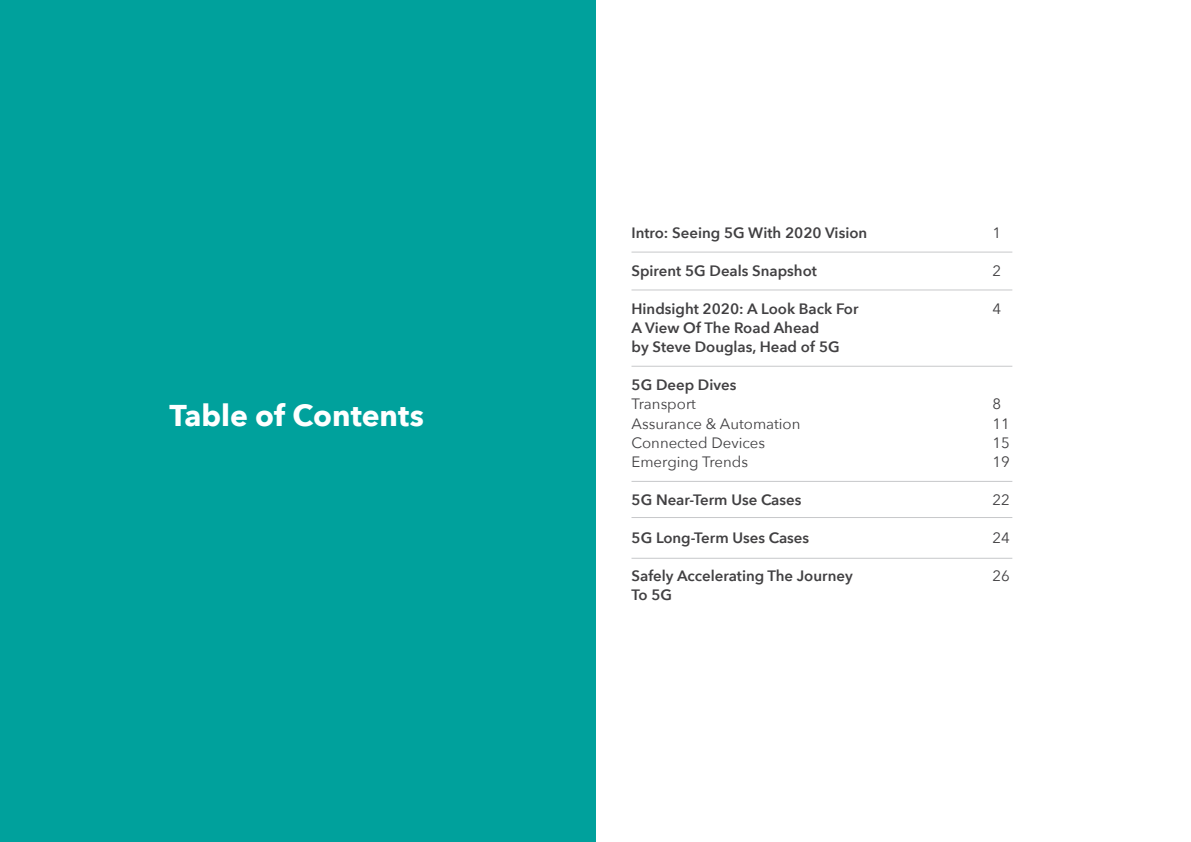
<style>
.page{position:relative;width:1191px;height:842px;background:#fff}
.page>*{position:absolute;margin:0;border:0;box-sizing:border-box;transform-origin:0 0}
.t1{font:700 30px "Avenir Next";letter-spacing:-.005em;color:#fff}
.t2{font:600 15px/19px "Avenir Next";color:#414042}
.t3{font:15px/19px "Avenir Next";color:#414042}
</style>
<div class="page">
<div style="left:0;top:0;width:595px;height:842px;background:#00a19c"></div>
<hr style="left:631px;top:252px;width:381px;height:1px;background:#c7c8ca">
<hr style="left:631px;top:290px;width:381px;height:1px;background:#c7c8ca">
<hr style="left:631px;top:366px;width:381px;height:1px;background:#c7c8ca">
<hr style="left:631px;top:481px;width:381px;height:1px;background:#c7c8ca">
<hr style="left:631px;top:517px;width:381px;height:1px;background:#c7c8ca">
<hr style="left:631px;top:558px;width:381px;height:1px;background:#c7c8ca">
<h1 class="t1" style="left:169px;top:389px;width:256px">Table of Contents</h1>
<p class="t2" style="left:631px;top:223px;width:237px">Intro: Seeing 5G With 2020 Vision</p>
<p class="t2" style="left:631px;top:261px;width:187px">Spirent 5G Deals Snapshot</p>
<p class="t2" style="left:631px;top:299px;width:229px">Hindsight 2020: A Look Back For<br>A View Of The Road Ahead<br>by Steve Douglas, Head of 5G</p>
<p class="t2" style="left:631px;top:375px;width:106px">5G Deep Dives</p>
<p class="t3" style="left:631px;top:394px;width:170px">Transport<br>Assurance &amp; Automation<br>Connected Devices<br>Emerging Trends</p>
<p class="t2" style="left:631px;top:489px;width:171px">5G Near-Term Use Cases</p>
<p class="t2" style="left:631px;top:527px;width:179px">5G Long-Term Uses Cases</p>
<p class="t2" style="left:631px;top:565px;width:223px">Safely Accelerating The Journey<br>To 5G</p>
<p class="t3" style="left:992px;top:223px;width:10px">1</p>
<p class="t3" style="left:992px;top:261px;width:10px">2</p>
<p class="t3" style="left:992px;top:299px;width:10px">4</p>
<p class="t3" style="left:992px;top:394px;width:19px">8<br>11<br>15<br>19</p>
<p class="t3" style="left:992px;top:489px;width:19px">22</p>
<p class="t3" style="left:992px;top:527px;width:19px">24</p>
<p class="t3" style="left:992px;top:565px;width:19px">26</p>
</div>
